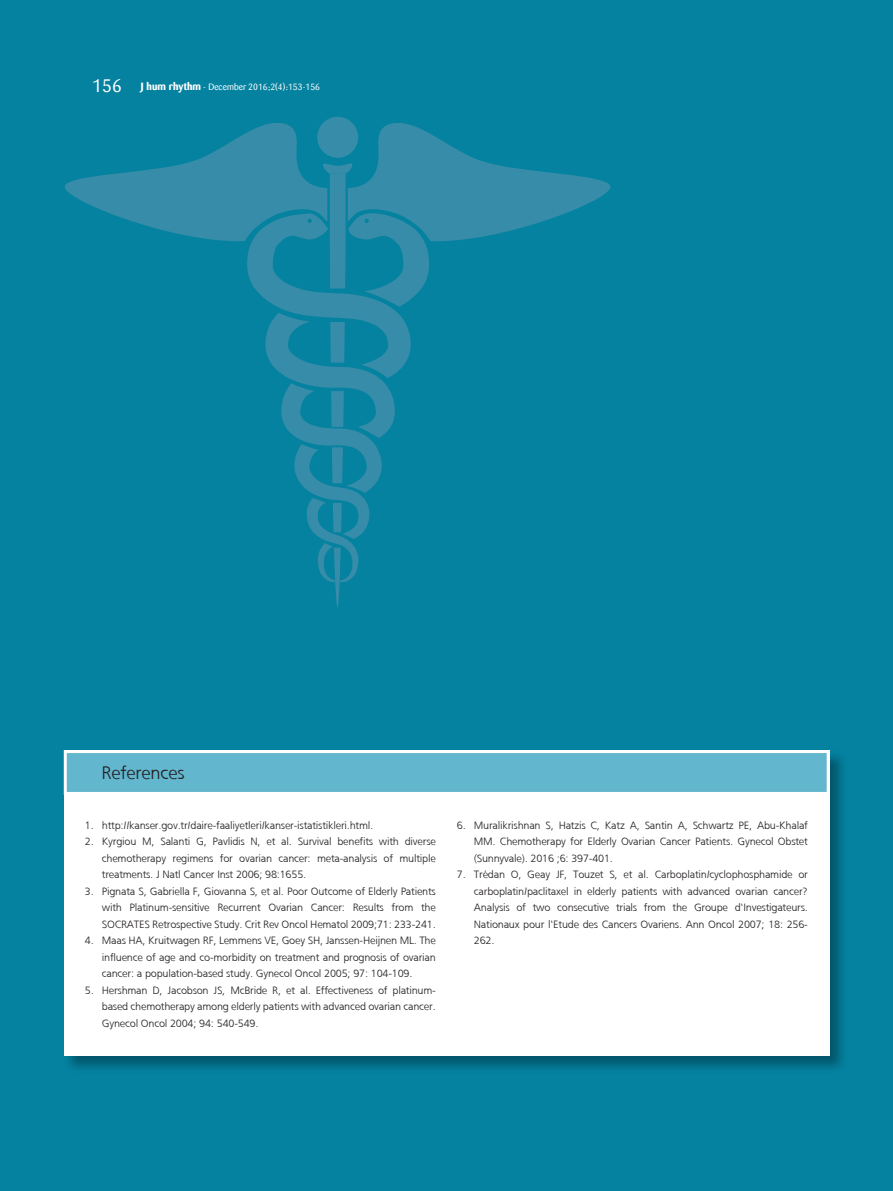
<style>
.page{position:relative;width:893px;height:1191px;background:#0482a0}
.page>*{position:absolute;margin:0;border:0;box-sizing:border-box;transform-origin:0 0}
.t1{font:300 18px "Frutiger";color:#231f20}
.t2{font:300 10.5px/16.5px "Frutiger";color:#231f20;text-align:justify}
.t3{font:9px "Barmeno";color:#fff}
.s1{font-size:18px}
.s2{font-weight:700;font-size:10.5px}
</style>
<div class="page">
<div style="left:317px;top:117px;width:41px;height:41px;background:#378da9;border-radius:50%"></div>
<svg style="left:64px;top:123px;width:547px;height:484px"></svg>
<img style="left:63px;top:750px;width:780px;height:319px">
<div style="left:64px;top:750px;width:766px;height:305px;background:#fff"></div>
<div style="left:64px;top:750px;width:766px;height:45px;background:#62b6cd;border:3px solid #fff"></div>
<p class="t3" style="left:93px;top:82px;width:229px"><span class="s1">156</span> <span class="s2">J hum rhythm</span> - December 2016;2(4):153-156</p>
<h1 class="t1" style="left:102px;top:762px;width:84px">References</h1>
<p class="t2" style="left:86px;top:816px;width:290px">1. http://kanser.gov.tr/daire-faaliyetleri/kanser-istatistikleri.html.</p>
<p class="t2" style="left:103px;top:833px;width:335px;text-indent:-17px">2. Kyrgiou M, Salanti G, Pavlidis N, et al. Survival benefits with diverse chemotherapy regimens for ovarian cancer: meta-analysis of multiple treatments. J Natl Cancer Inst 2006; 98:1655.</p>
<p class="t2" style="left:103px;top:882px;width:335px;text-indent:-17px">3. Pignata S, Gabriella F, Giovanna S, et al. Poor Outcome of Elderly Patients with Platinum-sensitive Recurrent Ovarian Cancer: Results from the SOCRATES Retrospective Study. Crit Rev Oncol Hematol 2009;71: 233-241.</p>
<p class="t2" style="left:103px;top:932px;width:335px;text-indent:-17px">4. Maas HA, Kruitwagen RF, Lemmens VE, Goey SH, Janssen-Heijnen ML. The influence of age and co-morbidity on treatment and prognosis of ovarian cancer: a population-based study. Gynecol Oncol 2005; 97: 104-109.</p>
<p class="t2" style="left:103px;top:981px;width:335px;text-indent:-17px">5. Hershman D, Jacobson JS, McBride R, et al. Effectiveness of platinum&shy;based chemotherapy among elderly patients with advanced ovarian cancer.<br>Gynecol Oncol 2004; 94: 540-549.</p>
<p class="t2" style="left:475px;top:816px;width:335px;text-indent:-17px">6. Muralikrishnan S, Hatzis C, Katz A, Santin A, Schwartz PE, Abu-Khalaf MM. Chemotherapy for Elderly Ovarian Cancer Patients. Gynecol Obstet (Sunnyvale). 2016 ;6: 397-401.</p>
<p class="t2" style="left:475px;top:866px;width:335px;text-indent:-17px">7. Trédan O, Geay JF, Touzet S, et al. Carboplatin/cyclophosphamide or carboplatin/paclitaxel in elderly patients with advanced ovarian cancer?<br>Analysis of two consecutive trials from the Groupe d'Investigateurs.<br>Nationaux pour l'Etude des Cancers Ovariens. Ann Oncol 2007; 18: 256- 262.</p>
</div>
